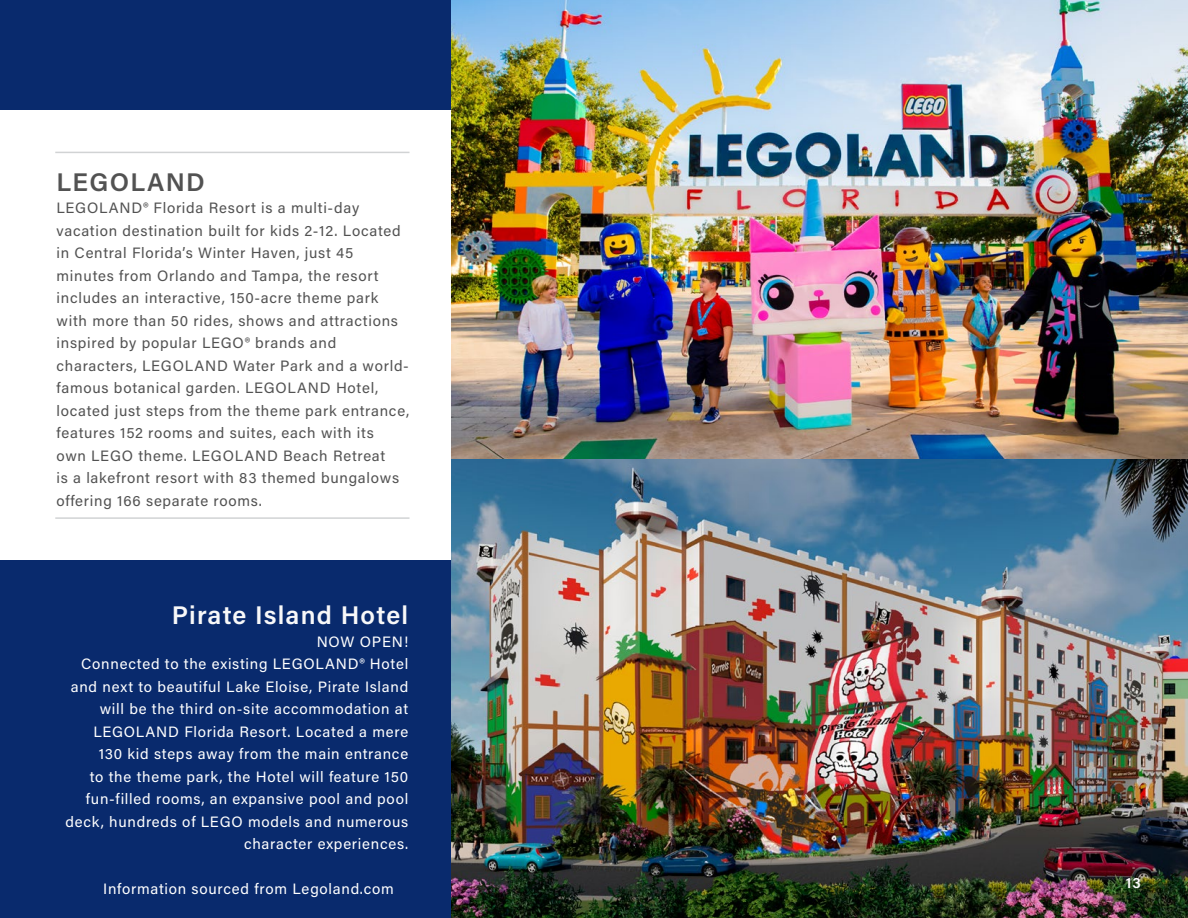
<style>
.page{position:relative;width:1188px;height:918px;background:#fff}
.page>*{position:absolute;margin:0;border:0;box-sizing:border-box;transform-origin:0 0}
.t1{font:600 25.5px "Acumin Pro";letter-spacing:.04em;color:#f8f8f9}
.t2{font:600 25.5px "Acumin Pro";letter-spacing:.055em;color:#525252}
.t3{font:15px/22.5px "Acumin Pro";letter-spacing:.05em;color:#525252}
.t4{font:15px/22.5px "Acumin Pro";letter-spacing:.05em;color:#fff;text-align:right}
.t5{font:600 15px "Acumin Pro";color:#fff}
</style>
<div class="page">
<div style="left:0;top:561px;width:529px;height:357px;background:#092a6d"></div>
<div style="left:0;top:0;width:529px;height:110px;background:#092a6d"></div>
<hr style="left:55px;top:517px;width:355px;height:2px;background:#d1d3d4">
<hr style="left:55px;top:152px;width:355px;height:1px;background:#d1d3d4">
<img style="left:451px;top:0;width:737px;height:459px">
<img style="left:451px;top:459px;width:737px;height:459px">
<h1 class="t2" style="left:57px;top:164px;width:150px">LEGOLAND</h1>
<p class="t3" style="left:57px;top:196px;width:354px">LEGOLAND® Florida Resort is a multi-day vacation destination built for kids 2-12. Located in Central Florida’s Winter Haven, just 45 minutes from Orlando and Tampa, the resort includes an interactive, 150-acre theme park with more than 50 rides, shows and attractions inspired by popular LEGO® brands and characters, LEGOLAND Water Park and a world&shy;famous botanical garden. LEGOLAND Hotel, located just steps from the theme park entrance, features 152 rooms and suites, each with its<br>own LEGO theme. LEGOLAND Beach Retreat<br>is a lakefront resort with 83 themed bungalows offering 166 separate rooms.</p>
<h1 class="t1" style="left:172px;top:598px;width:238px">Pirate Island Hotel</h1>
<p class="t4" style="left:66px;top:630px;width:344px">NOW OPEN!<br>Connected to the existing LEGOLAND® Hotel and next to beautiful Lake Eloise, Pirate Island will be the third on-site accommodation at LEGOLAND Florida Resort. Located a mere<br>130 kid steps away from the main entrance<br>to the theme park, the Hotel will feature 150 fun-filled rooms, an expansive pool and pool deck, hundreds of LEGO models and numerous character experiences.</p>
<p class="t4" style="left:103px;top:876px;width:292px">Information sourced from Legoland.com</p>
<p class="t5" style="left:1126px;top:872px;width:16px">13</p>
</div>
